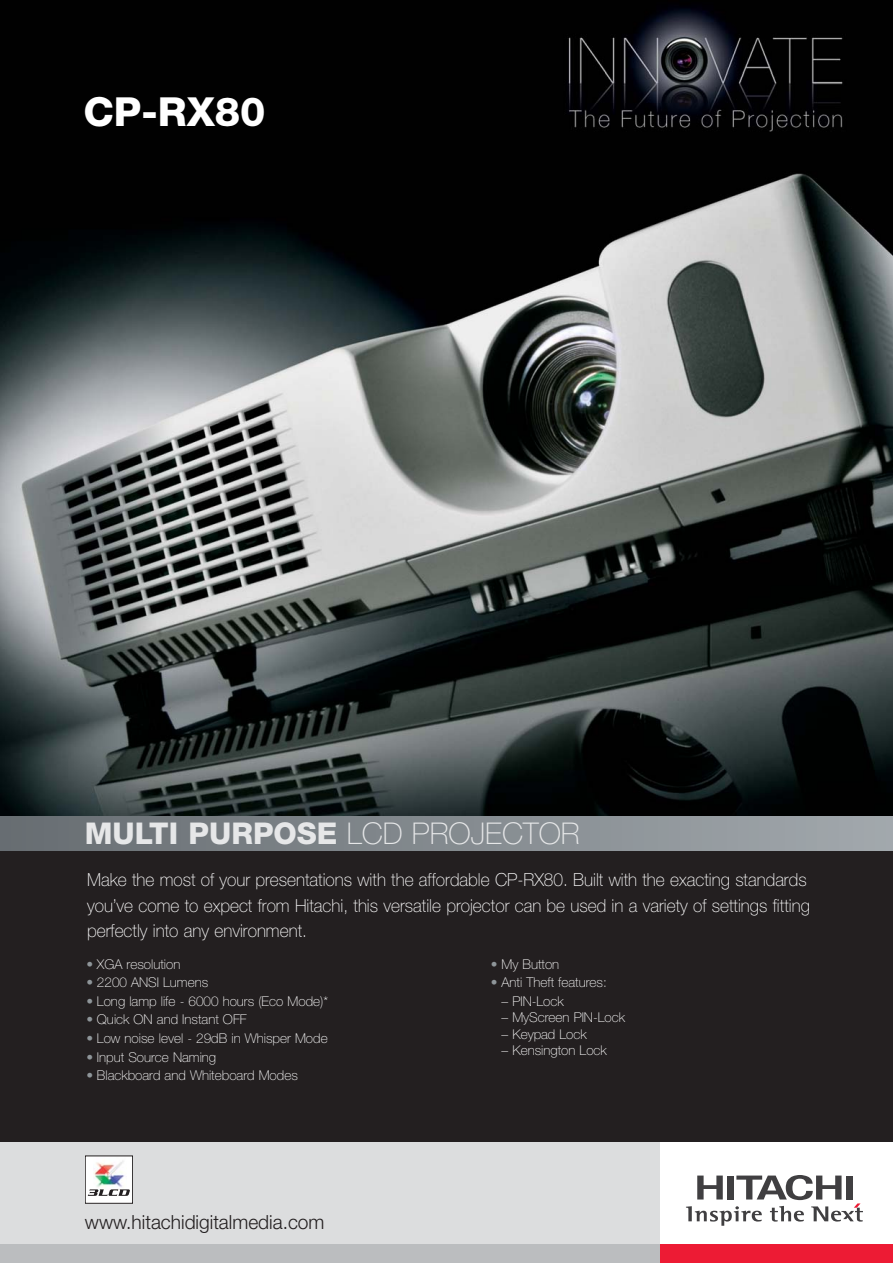
<style>
.page{position:relative;width:893px;height:1263px;background:#fff}
.page>*{position:absolute;margin:0;border:0;box-sizing:border-box;transform-origin:0 0}
.t1{font:800 40.05px "Helvetica Neue";color:#fff}
.t2{font:800 30px "Helvetica Neue";color:#e6e7e8}
.t3{font:300 19.5px "Helvetica Neue";color:#231f20}
.t4{font:100 18px/25.5px "Helvetica Neue";color:#fff;scale:.96 1}
.t5{font:100 13.5px "Helvetica Neue";color:#fff}
.s1{font-weight:100}
.s2{color:#8e9599}
</style>
<div class="page">
<div style="left:0;top:824px;width:892px;height:439px;background:#231f20"></div>
<img style="left:0;top:140px;width:892px;height:676px">
<div style="left:0;top:816px;width:892px;height:34px;background:linear-gradient(to right,#676d71,#a1a8ac)"></div>
<div style="left:0;top:1143px;width:660px;height:108px;background:#dcddde"></div>
<div style="left:660px;top:1143px;width:232px;height:101px;background:#fff"></div>
<div style="left:0;top:1244px;width:660px;height:19px;background:#bbbdbf"></div>
<div style="left:660px;top:1244px;width:232px;height:19px;background:#ed1b34"></div>
<svg style="left:686px;top:1175px;width:177px;height:51px"></svg>
<div style="left:85px;top:1156px;width:48px;height:47px;background:#fff"></div>
<div style="left:85px;top:1156px;width:48px;height:47px;border:1px solid #231f20"></div>
<img style="left:93px;top:1157px;width:34px;height:30px">
<svg style="left:88px;top:1189px;width:42px;height:7px"></svg>
<img style="left:0;top:0;width:892px;height:140px">
<h1 class="t1" style="left:83px;top:97px;width:183px">CP-RX80</h1>
<h2 class="t2" style="left:85px;top:823px;width:496px">MULTI PURPOSE <span class="s1">LCD PROJECTOR</span></h2>
<p class="t4" style="left:87px;top:869px;width:754px">Make the most of your presentations with the affordable CP-RX80. Built with the exacting standards you’ve come to expect from Hitachi, this versatile projector can be used in a variety of settings fitting perfectly into any environment.</p>
<p class="t5" style="left:86px;top:959px;width:96px"><span class="s2">•</span> XGA resolution</p>
<p class="t5" style="left:86px;top:978px;width:123px"><span class="s2">•</span> 2200 ANSI Lumens</p>
<p class="t5" style="left:86px;top:996px;width:243px"><span class="s2">•</span> Long lamp life - 6000 hours (Eco Mode)*</p>
<p class="t5" style="left:86px;top:1015px;width:162px"><span class="s2">•</span> Quick ON and Instant OFF</p>
<p class="t5" style="left:86px;top:1033px;width:243px"><span class="s2">•</span> Low noise level - 29dB in Whisper Mode</p>
<p class="t5" style="left:86px;top:1052px;width:131px"><span class="s2">•</span> Input Source Naming</p>
<p class="t5" style="left:86px;top:1071px;width:213px"><span class="s2">•</span> Blackboard and Whiteboard Modes</p>
<h3 class="t3" style="left:85px;top:1215px;width:241px">www.hitachidigitalmedia.com</h3>
<p class="t5" style="left:491px;top:959px;width:70px"><span class="s2">•</span> My Button</p>
<p class="t5" style="left:491px;top:978px;width:117px"><span class="s2">•</span> Anti Theft features:</p>
<p class="t5" style="left:501px;top:996px;width:64px">– PIN-Lock</p>
<p class="t5" style="left:501px;top:1013px;width:125px">– MyScreen PIN-Lock</p>
<p class="t5" style="left:501px;top:1029px;width:87px">– Keypad Lock</p>
<p class="t5" style="left:501px;top:1046px;width:107px">– Kensington Lock</p>
</div>
